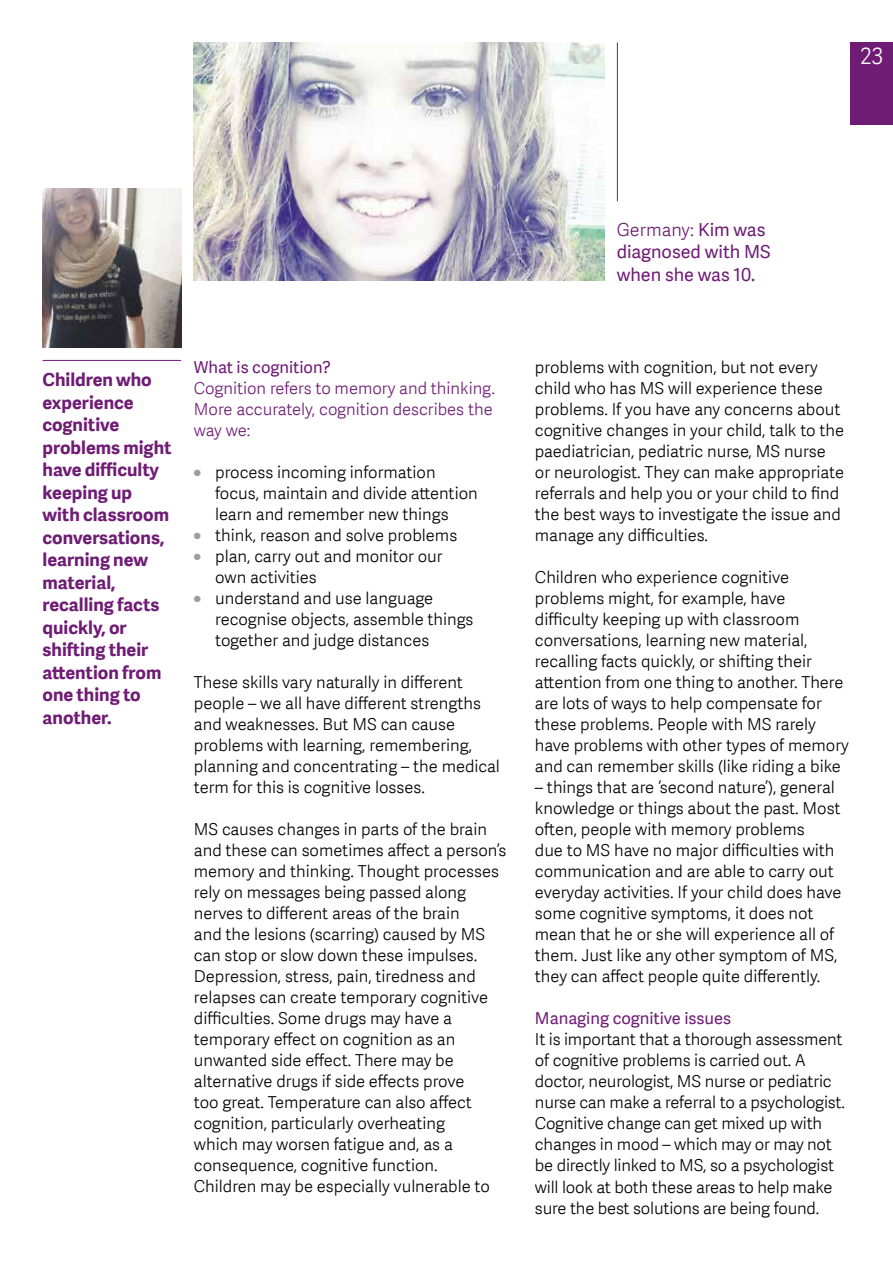
<style>
.page{position:relative;width:893px;height:1263px;background:#fff}
.page>*{position:absolute;margin:0;border:0;box-sizing:border-box;transform-origin:0 0}
.t1{font:22.5px "Adelle Sans Lt";color:#fff}
.t2{font:700 18px/22.5px "Adelle Sans";color:#6f1c75}
.t3{font:18px/22.5px "Adelle Sans";color:#6f1c75}
.t4{font:18px "Adelle Sans Lt";color:#6f1c75}
.t5{font:16.5px/21px "Adelle Sans Lt";color:#000}
.t6{font:16.5px/21px "Adelle Sans Lt";color:#6f1c75}
.t7{font:16.5px "Adelle Sans";color:#6f1c75}
.s1{font-family:"Adelle Sans"}
.s2{color:#9d9d9c}
</style>
<div class="page">
<img style="left:194px;top:43px;width:410px;height:238px">
<hr style="left:43px;top:360px;width:138px;height:1px;background:#6f1c75">
<hr style="left:617px;top:43px;width:1px;height:158px;background:#6f1c75">
<img style="left:43px;top:189px;width:138px;height:158px">
<div style="left:850px;top:43px;width:43px;height:82px;background:#6f1c75"></div>
<h1 class="t1" style="left:860px;top:40px;width:25px">23</h1>
<p class="t4" style="left:617px;top:217px;width:150px">Germany: <span class="s1">Kim was</span></p>
<p class="t3" style="left:617px;top:240px;width:156px">diagnosed with MS when she was 10.</p>
<p class="t7" style="left:194px;top:355px;width:139px">What is cognition?</p>
<p class="t6" style="left:194px;top:377px;width:302px">Cognition refers to memory and thinking.<br>More accurately, cognition describes the way we:</p>
<p class="t5" style="left:215px;top:461px;width:264px;text-indent:-21px"><span class="s2">●</span> process incoming information focus, maintain and divide attention learn and remember new things</p>
<p class="t5" style="left:194px;top:524px;width:265px"><span class="s2">●</span> think, reason and solve problems</p>
<p class="t5" style="left:215px;top:545px;width:229px;text-indent:-21px"><span class="s2">●</span> plan, carry out and monitor our own activities</p>
<p class="t5" style="left:215px;top:587px;width:260px;text-indent:-21px"><span class="s2">●</span> understand and use language recognise objects, assemble things together and judge distances</p>
<p class="t5" style="left:194px;top:671px;width:307px">These skills vary naturally in different people – we all have different strengths and weaknesses. But MS can cause problems with learning, remembering, planning and concentrating – the medical term for this is cognitive losses.</p>
<p class="t5" style="left:194px;top:818px;width:314px">MS causes changes in parts of the brain and these can sometimes affect a person’s memory and thinking. Thought processes rely on messages being passed along nerves to different areas of the brain<br>and the lesions (scarring) caused by MS can stop or slow down these impulses.<br>Depression, stress, pain, tiredness and relapses can create temporary cognitive difficulties. Some drugs may have a temporary effect on cognition as an unwanted side effect. There may be alternative drugs if side effects prove<br>too great. Temperature can also affect cognition, particularly overheating<br>which may worsen fatigue and, as a consequence, cognitive function.<br>Children may be especially vulnerable to</p>
<p class="t2" style="left:43px;top:368px;width:130px">Children who experience cognitive problems might have difficulty keeping up with classroom conversations, learning new material, recalling facts quickly, or shifting their attention from one thing to another.</p>
<p class="t5" style="left:535px;top:356px;width:311px">problems with cognition, but not every child who has MS will experience these problems. If you have any concerns about cognitive changes in your child, talk to the paediatrician, pediatric nurse, MS nurse or neurologist. They can make appropriate referrals and help you or your child to find the best ways to investigate the issue and manage any difficulties.</p>
<p class="t5" style="left:535px;top:566px;width:315px">Children who experience cognitive problems might, for example, have difficulty keeping up with classroom conversations, learning new material, recalling facts quickly, or shifting their attention from one thing to another. There are lots of ways to help compensate for these problems. People with MS rarely have problems with other types of memory and can remember skills (like riding a bike</p>
<p class="t5" style="left:535px;top:776px;width:308px">– things that are ‘second nature’), general knowledge or things about the past. Most often, people with memory problems<br>due to MS have no major difficulties with communication and are able to carry out everyday activities. If your child does have some cognitive symptoms, it does not mean that he or she will experience all of them. Just like any other symptom of MS, they can affect people quite differently.</p>
<p class="t7" style="left:535px;top:1007px;width:198px">Managing cognitive issues</p>
<p class="t5" style="left:535px;top:1028px;width:312px">It is important that a thorough assessment of cognitive problems is carried out. A doctor, neurologist, MS nurse or pediatric nurse can make a referral to a psychologist.<br>Cognitive change can get mixed up with changes in mood – which may or may not be directly linked to MS, so a psychologist will look at both these areas to help make sure the best solutions are being found.</p>
</div>
